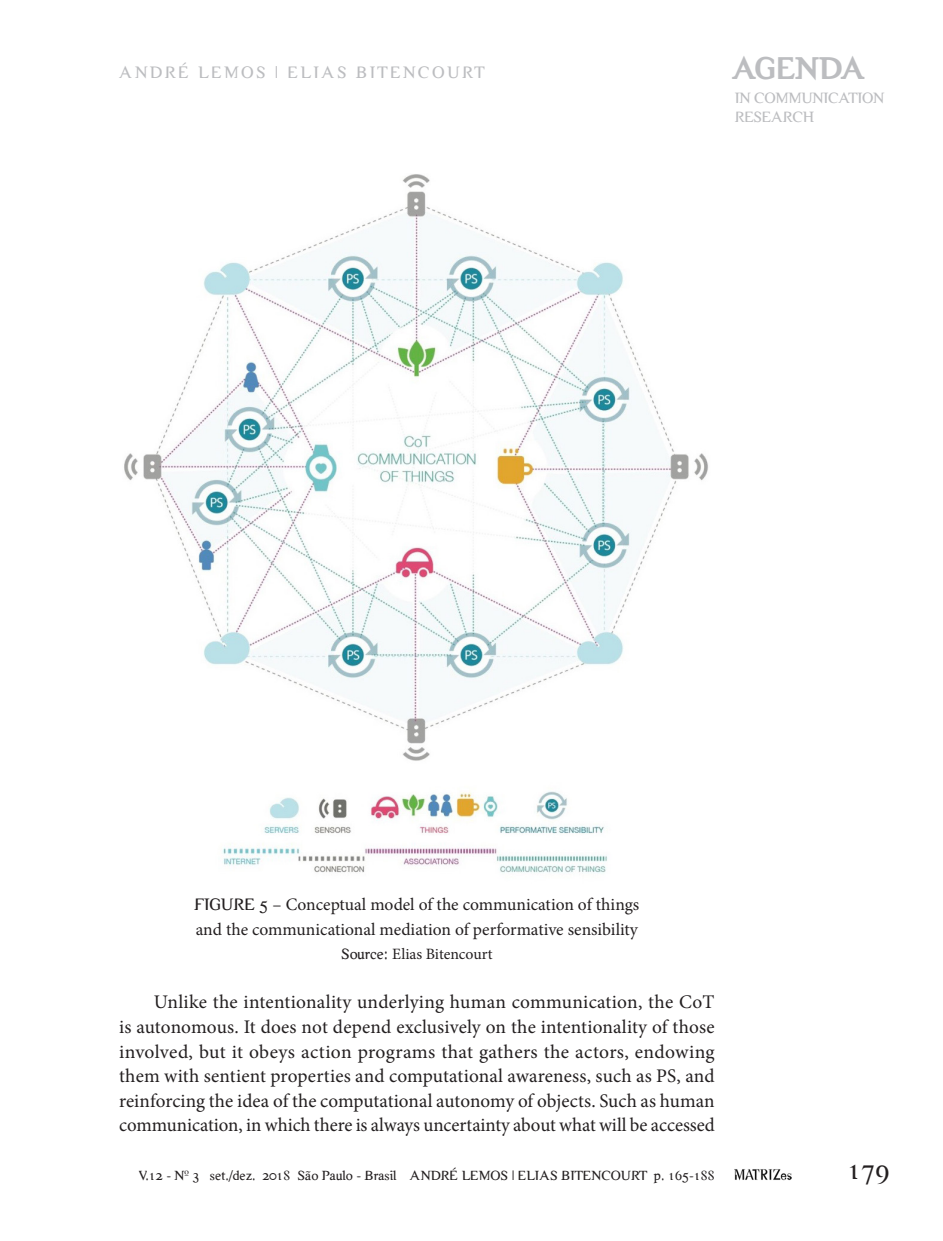
<style>
.page{position:relative;width:943px;height:1241px;background:#fff}
.page>*{position:absolute;margin:0;border:0;box-sizing:border-box;transform-origin:0 0}
.t1{font:700 33.25px "Hard Times";letter-spacing:-.02em;color:#bcbdc0}
.t2{font:28px "Hard Times";color:#231f20}
.TEXTO{font:19.25px/24.5px "Minion Pro";color:#231f20;text-align:justify}
.t3{font:17.5px/24.5px "Minion Pro";color:#231f20}
.t4{font:17.5px "Hard Times";letter-spacing:.135em;color:#bcbdc0}
.t5{font:15.75px/18.9px "Hard Times";letter-spacing:-.02em;color:#bcbdc0}
.Fonte{font:15.75px "Minion Pro";color:#231f20}
.t6{font:14px "Hard Times";color:#231f20}
.s1{font-family:"Hard Times"}
</style>
<div class="page">
<img style="left:734px;top:1169px;width:57px;height:12px">
<img style="left:124px;top:174px;width:584px;height:699px">
<p class="t4" style="left:119px;top:62px;width:367px">ANDRÉ LEMOS | ELIAS BITENCOURT</p>
<h1 class="t1" style="left:732px;top:47px;width:134px">AGENDA</h1>
<p class="t5" style="left:734px;top:89px;width:151px">IN COMMUNICATION<br>RESEARCH</p>
<p class="t3" style="left:194px;top:892px;width:446px"><span class="s1">FIGURE 5</span> – Conceptual model of the communication of things and the communicational mediation of performative sensibility</p>
<p class="Fonte" style="left:341px;top:943px;width:153px"><span class="s1">Source:</span> Elias Bitencourt</p>
<p class="TEXTO" style="left:119px;top:990px;width:597px;text-indent:35px">Unlike the intentionality underlying human communication, the CoT is autonomous. It does not depend exclusively on the intentionality of those involved, but it obeys action programs that gathers the actors, endowing them with sentient properties and computational awareness, such as PS, and reinforcing the idea of the computational autonomy of objects. Such as human communication, in which there is always uncertainty about what will be accessed</p>
<p class="t6" style="left:139px;top:1167px;width:577px">V.12 - Nº 3 set./dez. 2018 São Paulo - Brasil ANDRÉ LEMOS | ELIAS BITENCOURT p. 165-188</p>
<h2 class="t2" style="left:847px;top:1153px;width:43px">179</h2>
</div>
